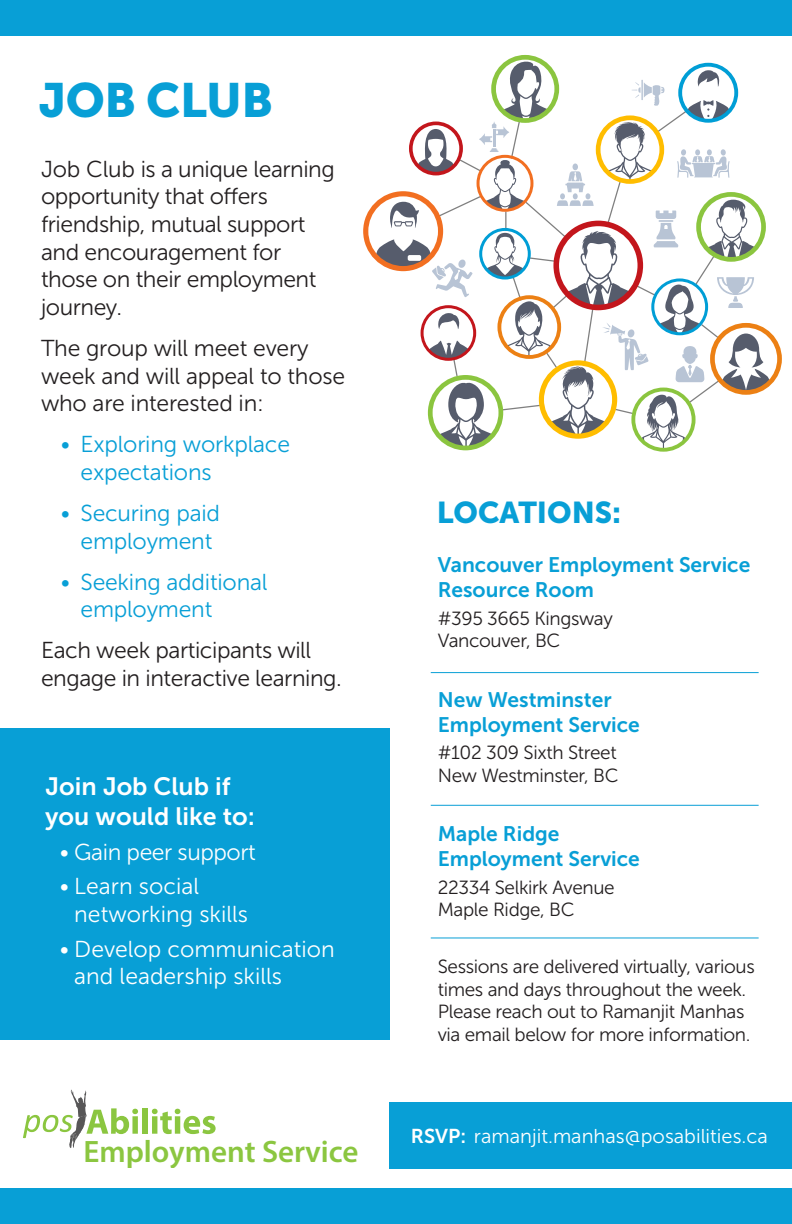
<style>
.page{position:relative;width:792px;height:1224px;background:#fff}
.page>*{position:absolute;margin:0;border:0;box-sizing:border-box;transform-origin:0 0}
.t1{font:47.8px "Museo Sans 900";letter-spacing:-.01em;color:#089fd6}
.t2{font:600 31.1px "Myriad Pro";color:#8bc640}
.t3{font:30px "Museo Sans 900";color:#089fd6}
.t4{font:25px/30px "Museo Sans 700";color:#fff}
.t5{font:23px/27.6px "Museo Sans 300";letter-spacing:-.02em;color:#231f20}
.t6{font:23px/27.6px "Museo Sans 300";letter-spacing:-.01em;color:#089fd6}
.t7{font:23px/27.6px "Museo Sans 300";color:#fff}
.t8{font:23px "Museo Sans 300";letter-spacing:-.02em;color:#fff}
.t9{font:21px/25.2px "Museo Sans 700";color:#089fd6}
.t10{font:20px "Museo Sans 300";color:#fff}
.t11{font:19px/22.8px "Museo Sans 300";letter-spacing:-.02em;color:#231f20}
.s1{font-family:"Museo Sans 700"}
</style>
<div class="page">
<div style="left:389px;top:1102px;width:403px;height:66px;background:#089fd6"></div>
<div style="left:0;top:728px;width:389px;height:311px;background:#089fd6"></div>
<div style="left:142px;top:1108px;width:6px;height:26px;background:#8bc640"></div>
<svg style="left:152px;top:1109px;width:64px;height:25px"></svg>
<svg style="left:23px;top:1090px;width:115px;height:58px"></svg>
<svg style="left:363px;top:55px;width:419px;height:397px"></svg>
<div style="left:0;top:0;width:792px;height:35px;background:#089fd6"></div>
<div style="left:0;top:1188px;width:792px;height:36px;background:#089fd6"></div>
<hr style="left:431px;top:672px;width:328px;height:1px;background:#089fd6">
<hr style="left:431px;top:805px;width:328px;height:1px;background:#089fd6">
<hr style="left:431px;top:937px;width:328px;height:1px;background:#089fd6">
<p class="t1" style="left:39px;top:73px;width:236px">JOB CLUB</p>
<p class="t5" style="left:41px;top:155px;width:295px">Job Club is a unique learning opportunity that offers friendship, mutual support and encouragement for those on their employment journey.</p>
<p class="t5" style="left:41px;top:334px;width:306px">The group will meet every week and will appeal to those who are interested in:</p>
<p class="t6" style="left:81px;top:431px;width:211px;text-indent:-20px">• Exploring workplace expectations</p>
<p class="t6" style="left:61px;top:499px;width:161px;text-align:center">• Securing paid employment</p>
<p class="t6" style="left:81px;top:568px;width:189px;text-indent:-20px">• Seeking additional employment</p>
<p class="t5" style="left:41px;top:637px;width:302px">Each week participants will engage in interactive learning.</p>
<p class="t4" style="left:46px;top:771px;width:211px">Join Job Club if you would like to:</p>
<p class="t8" style="left:60px;top:839px;width:197px">• Gain peer support</p>
<p class="t7" style="left:74px;top:873px;width:175px;text-indent:-14px">• Learn social networking skills</p>
<p class="t7" style="left:74px;top:935px;width:262px;text-indent:-14px">• Develop communication and leadership skills</p>
<p class="t2" style="left:83px;top:1132px;width:277px">Employment Service</p>
<p class="t3" style="left:437px;top:495px;width:186px">LOCATIONS:</p>
<p class="t9" style="left:438px;top:552px;width:314px">Vancouver Employment Service</p>
<p class="t9" style="left:438px;top:577px;width:158px">Resource Room</p>
<p class="t11" style="left:438px;top:607px;width:177px">#395 3665 Kingsway</p>
<p class="t11" style="left:438px;top:630px;width:124px">Vancouver, BC</p>
<p class="t9" style="left:438px;top:687px;width:204px">New Westminster<br>Employment Service</p>
<p class="t11" style="left:438px;top:742px;width:180px">#102 309 Sixth Street</p>
<p class="t11" style="left:438px;top:764px;width:182px">New Westminster, BC</p>
<p class="t9" style="left:438px;top:821px;width:204px">Maple Ridge<br>Employment Service</p>
<p class="t11" style="left:438px;top:876px;width:179px">22334 Selkirk Avenue</p>
<p class="t11" style="left:438px;top:899px;width:138px">Maple Ridge, BC</p>
<p class="t11" style="left:438px;top:955px;width:319px">Sessions are delivered virtually, various times and days throughout the week.<br>Please reach out to Ramanjit Manhas via email below for more information.</p>
<p class="t10" style="left:411px;top:1125px;width:358px"><span class="s1">RSVP:</span> ramanjit.manhas@posabilities.ca</p>
</div>
